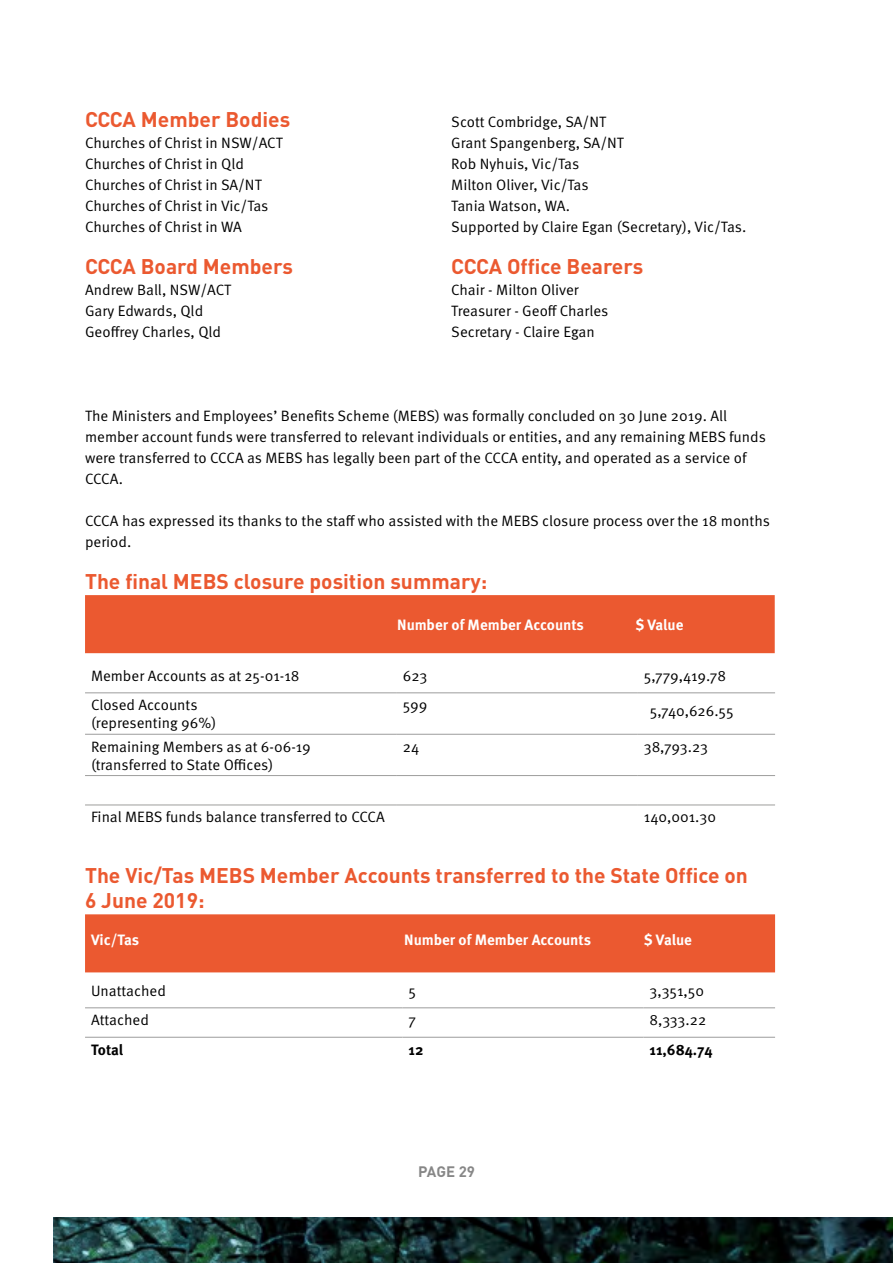
<style>
.page{position:relative;width:893px;height:1263px;background:#fff}
.page>*{position:absolute;margin:0;border:0;box-sizing:border-box;transform-origin:0 0}
.Heading_2__Span{font:700 21px/25.2px "DIN Pro";color:#eb5930}
.Heading_2{font:700 21px "DIN Pro";color:#eb5930}
.Sign_Off{font:15px/21px "Meta Pro Norm";color:#000}
.t1{font:700 15px "Meta Pro";color:#fff}
.t2{font:700 15px "Meta Pro";letter-spacing:-.005em;color:#000}
.t3{font:700 15px "DIN Pro";color:#878787}
</style>
<div class="page">
<img style="left:53px;top:1217px;width:840px;height:46px">
<div style="left:85px;top:595px;width:690px;height:58px;background:#eb5930"></div>
<hr style="left:85px;top:693px;width:312px;height:1px;background:#9d9d9c">
<hr style="left:397px;top:693px;width:241px;height:1px;background:#9d9d9c">
<hr style="left:638px;top:693px;width:137px;height:1px;background:#9d9d9c">
<hr style="left:85px;top:734px;width:312px;height:1px;background:#9d9d9c">
<hr style="left:397px;top:734px;width:241px;height:1px;background:#9d9d9c">
<hr style="left:638px;top:734px;width:137px;height:1px;background:#9d9d9c">
<hr style="left:85px;top:775px;width:312px;height:1px;background:#9d9d9c">
<hr style="left:397px;top:775px;width:241px;height:1px;background:#9d9d9c">
<hr style="left:638px;top:775px;width:137px;height:1px;background:#9d9d9c">
<hr style="left:85px;top:805px;width:312px;height:1px;background:#9d9d9c">
<hr style="left:397px;top:805px;width:241px;height:1px;background:#9d9d9c">
<hr style="left:638px;top:805px;width:137px;height:1px;background:#9d9d9c">
<div style="left:85px;top:914px;width:690px;height:58px;background:#eb5930"></div>
<hr style="left:85px;top:1007px;width:318px;height:1px;background:#9d9d9c">
<hr style="left:403px;top:1007px;width:240px;height:1px;background:#9d9d9c">
<hr style="left:643px;top:1007px;width:132px;height:1px;background:#9d9d9c">
<hr style="left:85px;top:1037px;width:318px;height:1px;background:#9d9d9c">
<hr style="left:403px;top:1037px;width:240px;height:1px;background:#9d9d9c">
<hr style="left:643px;top:1037px;width:132px;height:1px;background:#9d9d9c">
<p class="Heading_2" style="left:85px;top:105px;width:207px">CCCA Member Bodies</p>
<p class="Sign_Off" style="left:85px;top:131px;width:199px">Churches of Christ in NSW/ACT<br>Churches of Christ in Qld<br>Churches of Christ in SA/NT<br>Churches of Christ in Vic/Tas<br>Churches of Christ in WA</p>
<p class="Heading_2" style="left:85px;top:252px;width:209px">CCCA Board Members</p>
<p class="Sign_Off" style="left:85px;top:278px;width:148px">Andrew Ball, NSW/ACT<br>Gary Edwards, Qld<br>Geoffrey Charles, Qld</p>
<p class="Sign_Off" style="left:451px;top:110px;width:296px">Scott Combridge, SA/NT<br>Grant Spangenberg, SA/NT<br>Rob Nyhuis, Vic/Tas<br>Milton Oliver, Vic/Tas<br>Tania Watson, WA.<br>Supported by Claire Egan (Secretary), Vic/Tas.</p>
<p class="Heading_2" style="left:451px;top:252px;width:194px">CCCA Office Bearers</p>
<p class="Sign_Off" style="left:451px;top:278px;width:159px">Chair - Milton Oliver<br>Treasurer - Geoff Charles<br>Secretary - Claire Egan</p>
<p class="Sign_Off" style="left:85px;top:404px;width:682px">The Ministers and Employees’ Benefits Scheme (MEBS) was formally concluded on 30 June 2019. All member account funds were transferred to relevant individuals or entities, and any remaining MEBS funds were transferred to CCCA as MEBS has legally been part of the CCCA entity, and operated as a service of CCCA.</p>
<p class="Sign_Off" style="left:85px;top:509px;width:687px">CCCA has expressed its thanks to the staff who assisted with the MEBS closure process over the 18 months period.</p>
<p class="Heading_2__Span" style="left:85px;top:568px;width:404px">The final MEBS closure position summary:</p>
<p class="t1" style="left:397px;top:613px;width:188px">Number of Member Accounts</p>
<p class="t1" style="left:635px;top:613px;width:50px">$ Value</p>
<p class="Sign_Off" style="left:91px;top:664px;width:210px">Member Accounts as at 25-01-18</p>
<p class="Sign_Off" style="left:403px;top:664px;width:26px">623</p>
<p class="Sign_Off" style="left:644px;top:664px;width:84px">5,779,419.78</p>
<p class="Sign_Off" style="left:91px;top:695px;width:127px;line-height:18px">Closed Accounts (representing 96%)</p>
<p class="Sign_Off" style="left:403px;top:693px;width:26px">599</p>
<p class="Sign_Off" style="left:650px;top:699px;width:85px">5,740,626.55</p>
<p class="Sign_Off" style="left:91px;top:736px;width:221px;line-height:18px">Remaining Members as at 6-06-19 (transferred to State Offices)</p>
<p class="Sign_Off" style="left:403px;top:735px;width:18px">24</p>
<p class="Sign_Off" style="left:644px;top:735px;width:66px">38,793.23</p>
<p class="Sign_Off" style="left:91px;top:806px;width:295px">Final MEBS funds balance transferred to CCCA</p>
<p class="Sign_Off" style="left:644px;top:806px;width:74px">140,001.30</p>
<p class="Heading_2__Span" style="left:85px;top:862px;width:664px">The Vic/Tas MEBS Member Accounts transferred to the State Office on<br>6 June 2019:</p>
<p class="t1" style="left:91px;top:928px;width:50px">Vic/Tas</p>
<p class="t1" style="left:404px;top:928px;width:188px">Number of Member Accounts</p>
<p class="t1" style="left:644px;top:928px;width:50px">$ Value</p>
<p class="Sign_Off" style="left:91px;top:979px;width:76px">Unattached</p>
<p class="Sign_Off" style="left:409px;top:979px;width:9px">5</p>
<p class="Sign_Off" style="left:649px;top:979px;width:56px">3,351,50</p>
<p class="Sign_Off" style="left:91px;top:1008px;width:59px">Attached</p>
<p class="Sign_Off" style="left:409px;top:1008px;width:9px">7</p>
<p class="Sign_Off" style="left:649px;top:1008px;width:58px">8,333.22</p>
<p class="t2" style="left:91px;top:1037px;width:34px">Total</p>
<p class="t2" style="left:409px;top:1037px;width:16px">12</p>
<p class="t2" style="left:649px;top:1037px;width:64px">11,684.74</p>
<p class="t3" style="left:418px;top:1161px;width:59px">PAGE 29</p>
</div>
